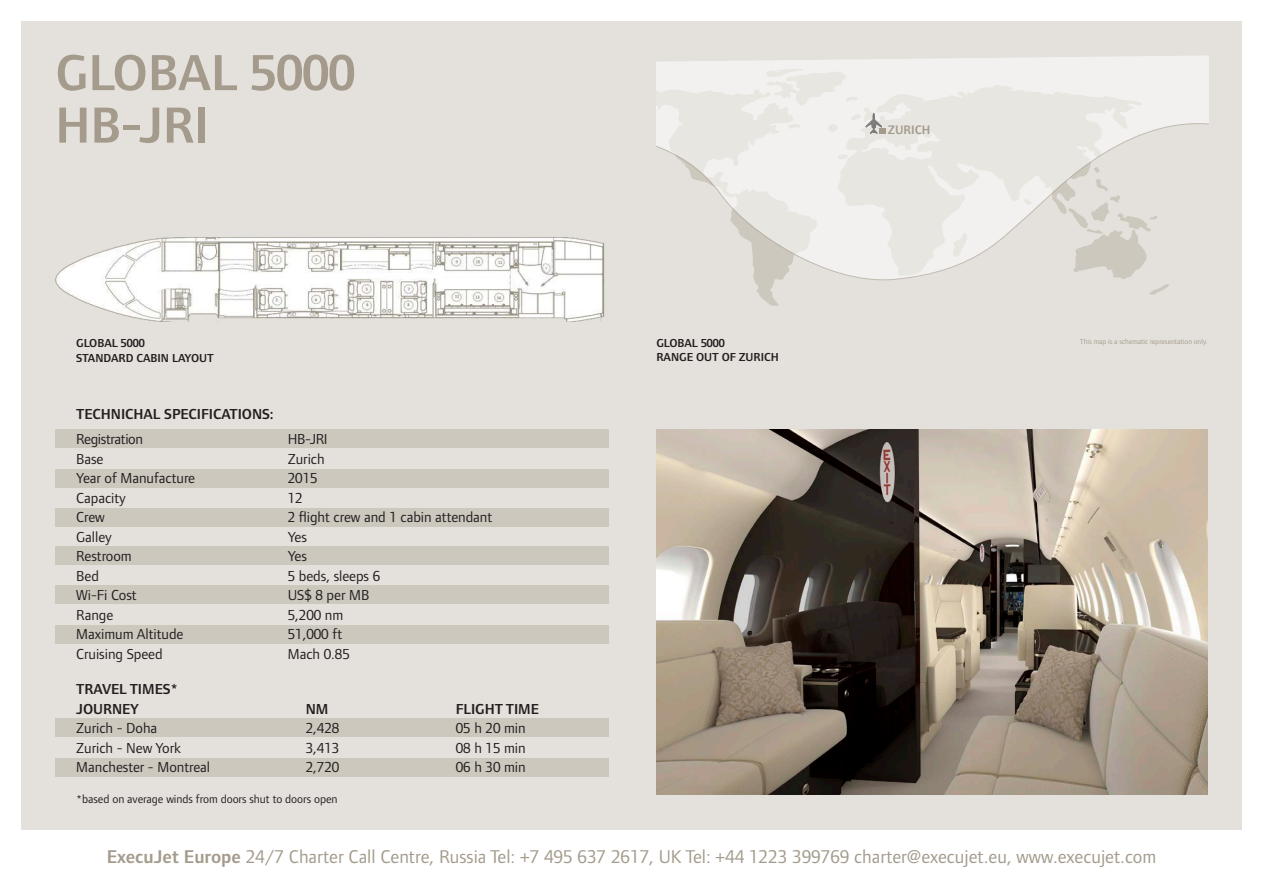
<style>
.page{position:relative;width:1263px;height:893px;background:#fff}
.page>*{position:absolute;margin:0;border:0;box-sizing:border-box;transform-origin:0 0}
.Foundry_Wilson_EX_Me{font:600 52.5px "Foundry Form Sans";letter-spacing:-.005em;color:#a49b8c}
.t1{font:19.2px "Foundry Form Sans";color:#a49b8c}
.Foundry_Wilson_EX_Me-2{font:15px "Foundry Form Sans";letter-spacing:-.005em;color:#231f20}
.Foundry_Wilson_EX_Me-3{font:600 15px "Foundry Form Sans";letter-spacing:-.005em;color:#231f20}
.Foundry_Wilson_EX_Me-4{font:15px "Foundry Form Sans";letter-spacing:-.025em;color:#231f20}
.Foundry_Wilson_EX_Me-5{font:600 12.75px "Foundry Form Sans";letter-spacing:-.005em;color:#a49b8c}
.Foundry_Wilson_EX_Me-6{font:600 12px "Foundry Form Sans";letter-spacing:-.005em;color:#231f20}
.Foundry_Wilson_EX_Me-7{font:12px "Foundry Form Sans";letter-spacing:-.005em;color:#231f20}
.Foundry_Wilson_EX_Me-8{font:7.5px "Foundry Form Sans";letter-spacing:-.005em;color:#a49b8c}
.s1{font-weight:600}
</style>
<div class="page">
<div style="left:21px;top:21px;width:1221px;height:808px;background:#e4e1dc"></div>
<div style="left:55px;top:625px;width:554px;height:18px;background:#cdc8be"></div>
<img style="left:656px;top:430px;width:552px;height:365px">
<div style="left:55px;top:469px;width:554px;height:18px;background:#cdc8be"></div>
<div style="left:55px;top:430px;width:554px;height:18px;background:#cdc8be"></div>
<div style="left:55px;top:508px;width:554px;height:19px;background:#cdc8be"></div>
<div style="left:55px;top:547px;width:554px;height:18px;background:#cdc8be"></div>
<div style="left:55px;top:585px;width:554px;height:19px;background:#cdc8be"></div>
<div style="left:55px;top:759px;width:554px;height:18px;background:#cdc8be"></div>
<div style="left:55px;top:719px;width:554px;height:18px;background:#cdc8be"></div>
<img style="left:55px;top:237px;width:550px;height:85px">
<svg style="left:1149px;top:284px;width:20px;height:11px"></svg>
<svg style="left:656px;top:56px;width:552px;height:225px"></svg>
<div style="left:878px;top:128px;width:7px;height:6px;background:#a49b8c"></div>
<svg style="left:656px;top:68px;width:226px;height:238px"></svg>
<p class="Foundry_Wilson_EX_Me" style="left:55px;top:43px;width:301px">GLOBAL 5000</p>
<p class="Foundry_Wilson_EX_Me" style="left:55px;top:96px;width:155px">HB-JRI</p>
<p class="Foundry_Wilson_EX_Me-6" style="left:76px;top:336px;width:70px">GLOBAL 5000</p>
<p class="Foundry_Wilson_EX_Me-6" style="left:76px;top:351px;width:139px">STANDARD CABIN LAYOUT</p>
<p class="Foundry_Wilson_EX_Me-3" style="left:76px;top:405px;width:199px">TECHNICHAL SPECIFICATIONS:</p>
<p class="Foundry_Wilson_EX_Me-4" style="left:76px;top:431px;width:68px">Registration</p>
<p class="Foundry_Wilson_EX_Me-2" style="left:288px;top:431px;width:41px">HB-JRI</p>
<p class="Foundry_Wilson_EX_Me-2" style="left:76px;top:450px;width:29px">Base</p>
<p class="Foundry_Wilson_EX_Me-2" style="left:288px;top:450px;width:38px">Zurich</p>
<p class="Foundry_Wilson_EX_Me-2" style="left:76px;top:470px;width:120px">Year of Manufacture</p>
<p class="Foundry_Wilson_EX_Me-2" style="left:288px;top:470px;width:31px">2015</p>
<p class="Foundry_Wilson_EX_Me-2" style="left:76px;top:489px;width:51px">Capacity</p>
<p class="Foundry_Wilson_EX_Me-2" style="left:288px;top:489px;width:16px">12</p>
<p class="Foundry_Wilson_EX_Me-2" style="left:76px;top:509px;width:30px">Crew</p>
<p class="Foundry_Wilson_EX_Me-2" style="left:288px;top:509px;width:206px">2 flight crew and 1 cabin attendant</p>
<p class="Foundry_Wilson_EX_Me-2" style="left:76px;top:528px;width:37px">Galley</p>
<p class="Foundry_Wilson_EX_Me-2" style="left:288px;top:528px;width:21px">Yes</p>
<p class="Foundry_Wilson_EX_Me-2" style="left:76px;top:548px;width:57px">Restroom</p>
<p class="Foundry_Wilson_EX_Me-2" style="left:288px;top:548px;width:21px">Yes</p>
<p class="Foundry_Wilson_EX_Me-2" style="left:76px;top:567px;width:24px">Bed</p>
<p class="Foundry_Wilson_EX_Me-2" style="left:288px;top:567px;width:94px">5 beds, sleeps 6</p>
<p class="Foundry_Wilson_EX_Me-2" style="left:76px;top:587px;width:62px">Wi-Fi Cost</p>
<p class="Foundry_Wilson_EX_Me-2" style="left:288px;top:587px;width:83px">US$ 8 per MB</p>
<p class="Foundry_Wilson_EX_Me-2" style="left:76px;top:606px;width:38px">Range</p>
<p class="Foundry_Wilson_EX_Me-2" style="left:288px;top:606px;width:57px">5,200 nm</p>
<p class="Foundry_Wilson_EX_Me-2" style="left:76px;top:626px;width:109px">Maximum Altitude</p>
<p class="Foundry_Wilson_EX_Me-2" style="left:288px;top:626px;width:56px">51,000 ft</p>
<p class="Foundry_Wilson_EX_Me-2" style="left:76px;top:645px;width:88px">Cruising Speed</p>
<p class="Foundry_Wilson_EX_Me-2" style="left:288px;top:645px;width:64px">Mach 0.85</p>
<p class="Foundry_Wilson_EX_Me-3" style="left:76px;top:681px;width:103px">TRAVEL TIMES*</p>
<p class="Foundry_Wilson_EX_Me-3" style="left:76px;top:700px;width:64px">JOURNEY</p>
<p class="Foundry_Wilson_EX_Me-3" style="left:306px;top:700px;width:24px">NM</p>
<p class="Foundry_Wilson_EX_Me-3" style="left:456px;top:700px;width:85px">FLIGHT TIME</p>
<p class="Foundry_Wilson_EX_Me-2" style="left:76px;top:720px;width:82px">Zurich - Doha</p>
<p class="Foundry_Wilson_EX_Me-2" style="left:306px;top:720px;width:35px">2,428</p>
<p class="Foundry_Wilson_EX_Me-2" style="left:456px;top:720px;width:71px">05 h 20 min</p>
<p class="Foundry_Wilson_EX_Me-2" style="left:76px;top:739px;width:106px">Zurich - New York</p>
<p class="Foundry_Wilson_EX_Me-2" style="left:306px;top:739px;width:35px">3,413</p>
<p class="Foundry_Wilson_EX_Me-2" style="left:456px;top:739px;width:71px">08 h 15 min</p>
<p class="Foundry_Wilson_EX_Me-2" style="left:76px;top:759px;width:135px">Manchester - Montreal</p>
<p class="Foundry_Wilson_EX_Me-2" style="left:306px;top:759px;width:35px">2,720</p>
<p class="Foundry_Wilson_EX_Me-2" style="left:456px;top:759px;width:71px">06 h 30 min</p>
<p class="Foundry_Wilson_EX_Me-7" style="left:76px;top:792px;width:263px">*based on average winds from doors shut to doors open</p>
<p class="Foundry_Wilson_EX_Me-6" style="left:656px;top:336px;width:70px">GLOBAL 5000</p>
<p class="Foundry_Wilson_EX_Me-6" style="left:656px;top:350px;width:124px">RANGE OUT OF ZURICH</p>
<p class="Foundry_Wilson_EX_Me-5" style="left:888px;top:122px;width:44px">ZURICH</p>
<p class="Foundry_Wilson_EX_Me-8" style="left:1080px;top:337px;width:129px">This map is a schematic representation only.</p>
<p class="t1" style="left:107px;top:846px;width:1051px"><span class="s1">ExecuJet Europe</span> 24/7 Charter Call Centre, Russia Tel: +7 495 637 2617, UK Tel: +44 1223 399769 charter@execujet.eu, www.execujet.com</p>
</div>
